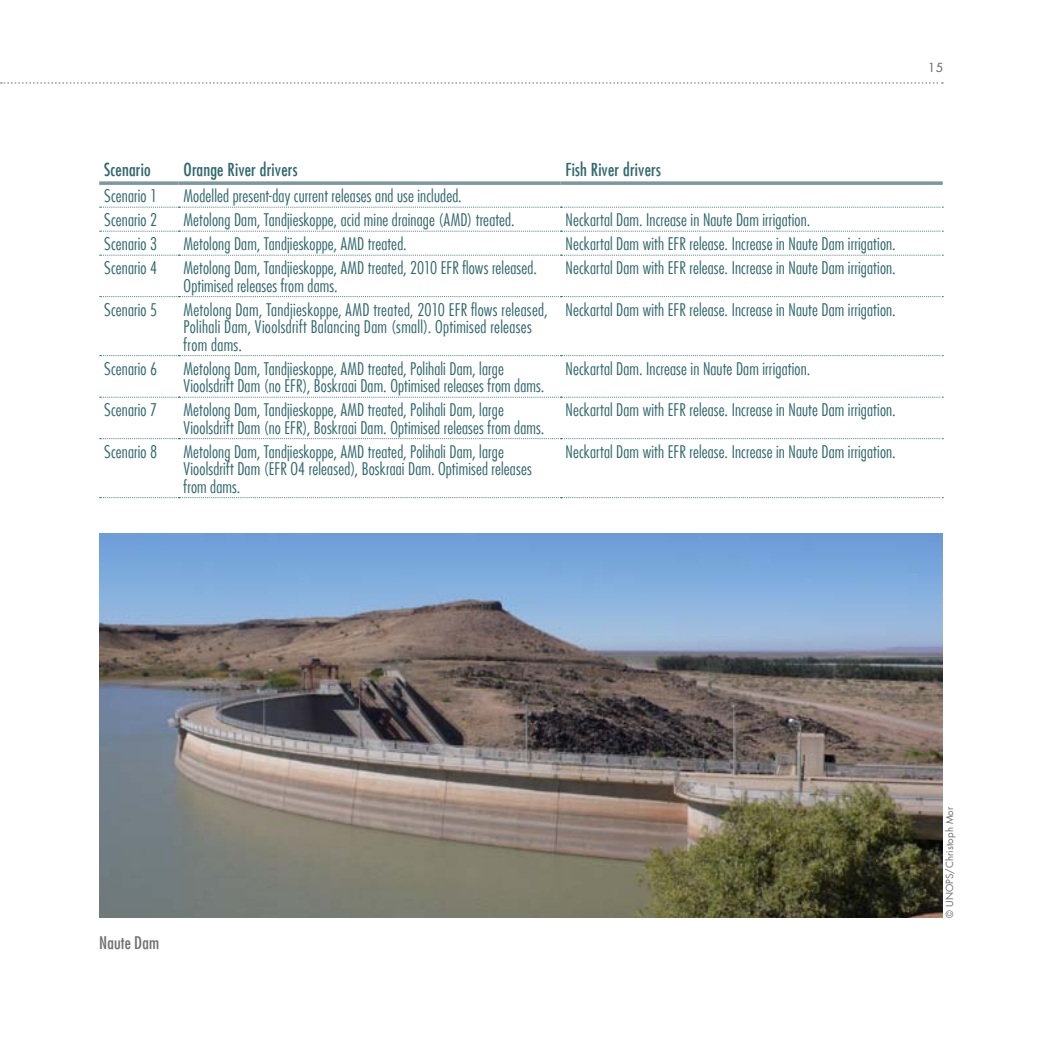
<style>
.page{position:relative;width:1042px;height:1042px;background:#fff}
.page>*{position:absolute;margin:0;border:0;box-sizing:border-box;transform-origin:0 0}
.t1{font:500 condensed 17.5px "Futura Com";letter-spacing:.01em;color:#30676d}
.t2{font:300 condensed 17.15px/17.5px "Futura Com";letter-spacing:.01em;color:#30676d}
.t3{font:500 condensed 17.15px "Futura Com";letter-spacing:.005em;color:#6f6f6e}
.t4{font:500 12.25px "Futura Com";color:#6f6f6e}
.t5{font:9.62px "Futura Com";letter-spacing:.02em;color:#6f6f6e}
</style>
<div class="page">
<svg style="left:1px;top:82px;width:942px;height:2px"></svg>
<img style="left:99px;top:533px;width:844px;height:385px">
<svg style="left:100px;top:207px;width:843px;height:1px"></svg>
<svg style="left:100px;top:231px;width:843px;height:1px"></svg>
<svg style="left:100px;top:255px;width:843px;height:1px"></svg>
<svg style="left:100px;top:296px;width:843px;height:1px"></svg>
<svg style="left:100px;top:355px;width:843px;height:1px"></svg>
<svg style="left:100px;top:397px;width:843px;height:1px"></svg>
<svg style="left:100px;top:438px;width:843px;height:1px"></svg>
<svg style="left:100px;top:497px;width:843px;height:1px"></svg>
<svg style="left:99px;top:181px;width:80px;height:4px"></svg>
<svg style="left:179px;top:181px;width:382px;height:4px;background:#8ca3a8"></svg>
<svg style="left:561px;top:181px;width:382px;height:4px;background:#8ca3a8"></svg>
<p class="t4" style="left:928px;top:59px;width:16px">15</p>
<p class="t1" style="left:104px;top:157px;width:48px">Scenario</p>
<p class="t1" style="left:184px;top:157px;width:116px">Orange River drivers</p>
<p class="t1" style="left:566px;top:157px;width:97px">Fish River drivers</p>
<p class="t2" style="left:104px;top:187px;width:55px">Scenario 1</p>
<p class="t2" style="left:184px;top:187px;width:280px">Modelled present-day current releases and use included.</p>
<p class="t2" style="left:104px;top:211px;width:55px">Scenario 2</p>
<p class="t2" style="left:184px;top:211px;width:333px">Metolong Dam, Tandjieskoppe, acid mine drainage (AMD) treated.</p>
<p class="t2" style="left:566px;top:211px;width:246px">Neckartal Dam. Increase in Naute Dam irrigation.</p>
<p class="t2" style="left:104px;top:235px;width:55px">Scenario 3</p>
<p class="t2" style="left:184px;top:235px;width:225px">Metolong Dam, Tandjieskoppe, AMD treated.</p>
<p class="t2" style="left:566px;top:235px;width:332px">Neckartal Dam with EFR release. Increase in Naute Dam irrigation.</p>
<p class="t2" style="left:104px;top:259px;width:55px">Scenario 4</p>
<p class="t2" style="left:184px;top:259px;width:355px">Metolong Dam, Tandjieskoppe, AMD treated, 2010 EFR flows released.<br>Optimised releases from dams.</p>
<p class="t2" style="left:566px;top:259px;width:332px">Neckartal Dam with EFR release. Increase in Naute Dam irrigation.</p>
<p class="t2" style="left:104px;top:300px;width:55px">Scenario 5</p>
<p class="t2" style="left:184px;top:300px;width:366px">Metolong Dam, Tandjieskoppe, AMD treated, 2010 EFR flows released,<br>Polihali Dam, Vioolsdrift Balancing Dam (small). Optimised releases from dams.</p>
<p class="t2" style="left:566px;top:300px;width:332px">Neckartal Dam with EFR release. Increase in Naute Dam irrigation.</p>
<p class="t2" style="left:104px;top:359px;width:55px">Scenario 6</p>
<p class="t2" style="left:184px;top:359px;width:362px">Metolong Dam, Tandjieskoppe, AMD treated, Polihali Dam, large<br>Vioolsdrift Dam (no EFR), Boskraai Dam. Optimised releases from dams.</p>
<p class="t2" style="left:566px;top:359px;width:246px">Neckartal Dam. Increase in Naute Dam irrigation.</p>
<p class="t2" style="left:104px;top:401px;width:55px">Scenario 7</p>
<p class="t2" style="left:184px;top:401px;width:362px">Metolong Dam, Tandjieskoppe, AMD treated, Polihali Dam, large<br>Vioolsdrift Dam (no EFR), Boskraai Dam. Optimised releases from dams.</p>
<p class="t2" style="left:566px;top:401px;width:332px">Neckartal Dam with EFR release. Increase in Naute Dam irrigation.</p>
<p class="t2" style="left:104px;top:442px;width:55px">Scenario 8</p>
<p class="t2" style="left:184px;top:442px;width:350px">Metolong Dam, Tandjieskoppe, AMD treated, Polihali Dam, large<br>Vioolsdrift Dam (EFR O4 released), Boskraai Dam. Optimised releases from dams.</p>
<p class="t2" style="left:566px;top:442px;width:332px">Neckartal Dam with EFR release. Increase in Naute Dam irrigation.</p>
<p class="t3" style="left:99px;top:931px;width:61px">Naute Dam</p>
<p class="t5" style="left:943px;top:918px;width:113px;rotate:-90deg">© UNOPS/Christoph Mor</p>
</div>
